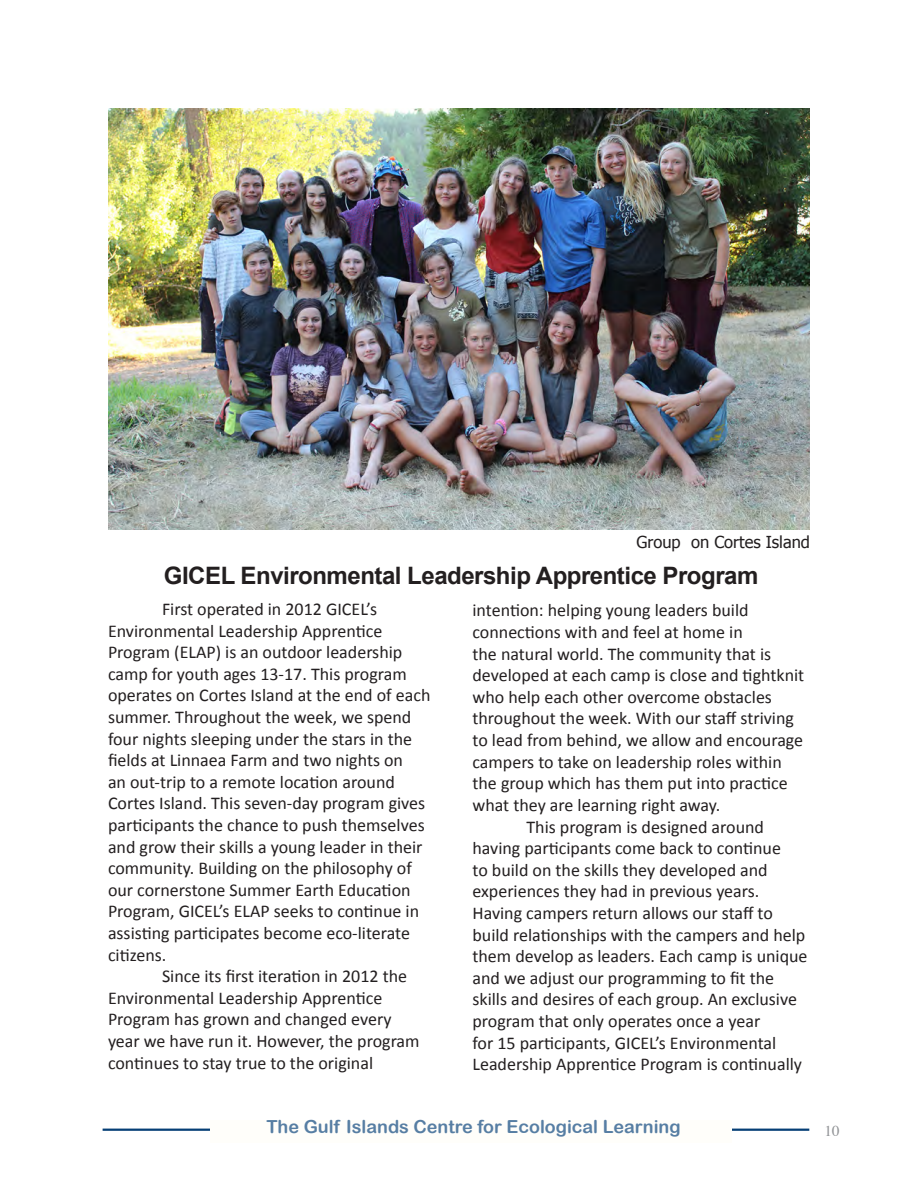
<style>
.page{position:relative;width:918px;height:1188px;background:#fff}
.page>*{position:absolute;margin:0;border:0;box-sizing:border-box;transform-origin:0 0}
.t1{font:700 24px "Arial";letter-spacing:-.02em;color:#231f20}
.t2{font:18px/21.6px "Calibri";color:#231f20}
.t3{font:18px "Arial Rounded MT Bold";color:#577ea3}
.Paragraph_Style_2{font:16.5px "Tahoma";color:#231f20}
.t4{font:15px "Times";color:#8f9194}
</style>
<div class="page">
<hr style="left:103px;top:1129px;width:706px;height:2px;background:#063f76">
<div style="left:210px;top:1120px;width:522px;height:23px;background:#fffefa"></div>
<img style="left:108px;top:108px;width:702px;height:421px">
<p class="Paragraph_Style_2" style="left:637px;top:531px;width:175px">Group on Cortes Island</p>
<p class="t1" style="left:164px;top:562px;width:596px">GICEL Environmental Leadership Apprentice Program</p>
<p class="t2" style="left:108px;top:597px;width:324px;text-indent:54px">First operated in 2012 GICEL’s Environmental Leadership Apprentice Program (ELAP) is an outdoor leadership camp for youth ages 13-17. This program operates on Cortes Island at the end of each summer. Throughout the week, we spend four nights sleeping under the stars in the fields at Linnaea Farm and two nights on<br>an out-trip to a remote location around Cortes Island. This seven-day program gives participants the chance to push themselves and grow their skills a young leader in their community. Building on the philosophy of our cornerstone Summer Earth Education Program, GICEL’s ELAP seeks to continue in assisting participates become eco-literate citizens.</p>
<p class="t2" style="left:108px;top:965px;width:313px;text-indent:54px">Since its first iteration in 2012 the Environmental Leadership Apprentice Program has grown and changed every year we have run it. However, the program continues to stay true to the original</p>
<p class="t2" style="left:472px;top:599px;width:333px">intention: helping young leaders build connections with and feel at home in<br>the natural world. The community that is developed at each camp is close and tightknit who help each other overcome obstacles throughout the week. With our staff striving to lead from behind, we allow and encourage campers to take on leadership roles within the group which has them put into practice what they are learning right away.</p>
<p class="t2" style="left:472px;top:815px;width:337px;text-indent:54px">This program is designed around having participants come back to continue<br>to build on the skills they developed and experiences they had in previous years.<br>Having campers return allows our staff to build relationships with the campers and help them develop as leaders. Each camp is unique and we adjust our programming to fit the skills and desires of each group. An exclusive program that only operates once a year<br>for 15 participants, GICEL’s Environmental Leadership Apprentice Program is continually</p>
<p class="t3" style="left:267px;top:1116px;width:416px">The Gulf Islands Centre for Ecological Learning</p>
<p class="t4" style="left:825px;top:1116px;width:16px">10</p>
</div>
